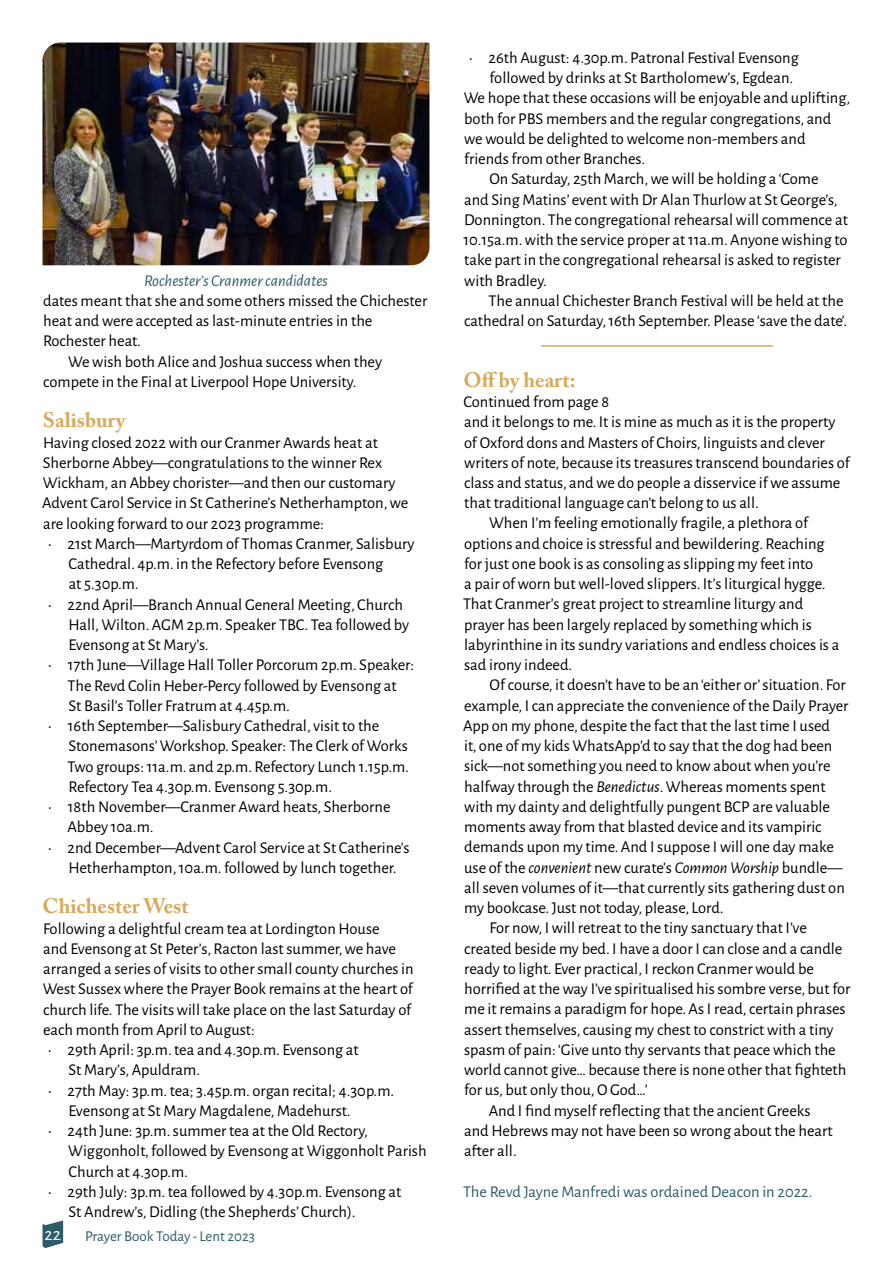
<style>
.page{position:relative;width:893px;height:1263px;background:#fff}
.page>*{position:absolute;margin:0;border:0;box-sizing:border-box;transform-origin:0 0}
.t1{font:700 21px "Adobe Caslon Pro";color:#d8a95a}
.t2{font:18px "Alegreya Sans";color:#fff}
.t3{font:16.5px/20.2px "Alegreya Sans";color:#000}
.t4{font:16.5px "Alegreya Sans";color:#2d5c66}
.t5{font:italic 16.5px "Alegreya Sans";color:#2d5c66}
.t6{font:15px "Alegreya Sans";color:#2d5c66}
.s1{font-style:italic}
</style>
<div class="page">
<svg style="left:43px;top:1220px;width:20px;height:28px"></svg>
<img style="left:43px;top:43px;width:386px;height:222px">
<hr style="left:541px;top:345px;width:231px;height:2px;background:#d8a95a">
<p class="t5" style="left:144px;top:274px;width:185px">Rochester’s Cranmer candidates</p>
<p class="t3" style="left:43px;top:290px;width:386px">dates meant that she and some others missed the Chichester</p>
<p class="t3" style="left:43px;top:310px;width:331px">heat and were accepted as last-minute entries in the</p>
<p class="t3" style="left:43px;top:330px;width:99px">Rochester heat.</p>
<p class="t3" style="left:68px;top:350px;width:315px">We wish both Alice and Joshua success when they</p>
<p class="t3" style="left:43px;top:371px;width:315px">compete in the Final at Liverpool Hope University.</p>
<p class="t1" style="left:43px;top:411px;width:84px">Salisbury</p>
<p class="t3" style="left:42px;top:431px;width:368px">Having closed 2022 with our Cranmer Awards heat at Sherborne Abbey—congratulations to the winner Rex Wickham, an Abbey chorister—and then our customary Advent Carol Service in St Catherine’s Netherhampton, we are looking forward to our 2023 programme:</p>
<p class="t3" style="left:69px;top:534px;width:348px;text-indent:-21px">• 21st March—Martyrdom of Thomas Cranmer, Salisbury<br>Cathedral. 4p.m. in the Refectory before Evensong<br>at 5.30p.m.</p>
<p class="t3" style="left:69px;top:595px;width:342px;text-indent:-21px">• 22nd April—Branch Annual General Meeting, Church<br>Hall, Wilton. AGM 2p.m. Speaker TBC. Tea followed by<br>Evensong at St Mary’s.</p>
<p class="t3" style="left:68px;top:656px;width:348px;text-indent:-20px">• 17th June—Village Hall Toller Porcorum 2p.m. Speaker:<br>The Revd Colin Heber-Percy followed by Evensong at<br>St Basil’s Toller Fratrum at 4.45p.m.</p>
<p class="t3" style="left:68px;top:717px;width:343px;text-indent:-20px">• 16th September—Salisbury Cathedral, visit to the Stonemasons’ Workshop. Speaker: The Clerk of Works Two groups: 11a.m. and 2p.m. Refectory Lunch 1.15p.m.<br>Refectory Tea 4.30p.m. Evensong 5.30p.m.</p>
<p class="t3" style="left:68px;top:798px;width:324px;text-indent:-20px">• 18th November—Cranmer Award heats, Sherborne<br>Abbey 10a.m.</p>
<p class="t3" style="left:48px;top:838px;width:363px;text-align:center">• 2nd December—Advent Carol Service at St Catherine’s<br>Hetherhampton, 10a.m. followed by lunch together.</p>
<p class="t1" style="left:43px;top:897px;width:148px">Chichester West</p>
<p class="t3" style="left:43px;top:917px;width:372px">Following a delightful cream tea at Lordington House<br>and Evensong at St Peter’s, Racton last summer, we have arranged a series of visits to other small county churches in West Sussex where the Prayer Book remains at the heart of church life. The visits will take place on the last Saturday of each month from April to August:</p>
<p class="t3" style="left:68px;top:1041px;width:292px;text-indent:-21px">• 29th April: 3p.m. tea and 4.30p.m. Evensong at<br>St Mary’s, Apuldram.</p>
<p class="t3" style="left:69px;top:1081px;width:327px;text-indent:-21px">• 27th May: 3p.m. tea; 3.45p.m. organ recital; 4.30p.m.<br>Evensong at St Mary Magdalene, Madehurst.</p>
<p class="t3" style="left:68px;top:1122px;width:360px;text-indent:-20px">• 24th June: 3p.m. summer tea at the Old Rectory,<br>Wiggonholt, followed by Evensong at Wiggonholt Parish<br>Church at 4.30p.m.</p>
<p class="t3" style="left:68px;top:1182px;width:334px;text-indent:-21px">• 29th July: 3p.m. tea followed by 4.30p.m. Evensong at<br>St Andrew’s, Didling (the Shepherds’ Church).</p>
<p class="t2" style="left:45px;top:1227px;width:18px">22</p>
<p class="t6" style="left:85px;top:1230px;width:172px">Prayer Book Today - Lent 2023</p>
<p class="t3" style="left:469px;top:48px;width:331px">• 26th August: 4.30p.m. Patronal Festival Evensong</p>
<p class="t3" style="left:489px;top:67px;width:305px">followed by drinks at St Bartholomew’s, Egdean.</p>
<p class="t3" style="left:464px;top:87px;width:388px">We hope that these occasions will be enjoyable and uplifting,</p>
<p class="t3" style="left:464px;top:107px;width:369px">both for PBS members and the regular congregations, and</p>
<p class="t3" style="left:464px;top:128px;width:343px">we would be delighted to welcome non-members and</p>
<p class="t3" style="left:464px;top:148px;width:183px">friends from other Branches.</p>
<p class="t3" style="left:489px;top:168px;width:331px">On Saturday, 25th March, we will be holding a ‘Come</p>
<p class="t3" style="left:464px;top:188px;width:375px">and Sing Matins’ event with Dr Alan Thurlow at St George’s,</p>
<p class="t3" style="left:464px;top:209px;width:385px">Donnington. The congregational rehearsal will commence at</p>
<p class="t3" style="left:463px;top:229px;width:386px">10.15a.m. with the service proper at 11a.m. Anyone wishing to</p>
<p class="t3" style="left:464px;top:249px;width:378px">take part in the congregational rehearsal is asked to register</p>
<p class="t3" style="left:464px;top:269px;width:84px">with Bradley.</p>
<p class="t3" style="left:488px;top:290px;width:357px">The annual Chichester Branch Festival will be held at the</p>
<p class="t3" style="left:464px;top:310px;width:384px">cathedral on Saturday, 16th September. Please ‘save the date’.</p>
<p class="t1" style="left:463px;top:371px;width:114px">Off by heart:</p>
<p class="t3" style="left:463px;top:391px;width:147px">Continued from page 8</p>
<p class="t3" style="left:464px;top:411px;width:373px">and it belongs to me. It is mine as much as it is the property</p>
<p class="t3" style="left:464px;top:431px;width:362px">of Oxford dons and Masters of Choirs, linguists and clever</p>
<p class="t3" style="left:464px;top:451px;width:387px">writers of note, because its treasures transcend boundaries of</p>
<p class="t3" style="left:464px;top:472px;width:378px">class and status, and we do people a disservice if we assume</p>
<p class="t3" style="left:464px;top:492px;width:296px">that traditional language can’t belong to us all.</p>
<p class="t3" style="left:489px;top:512px;width:320px">When I’m feeling emotionally fragile, a plethora of</p>
<p class="t3" style="left:464px;top:532px;width:362px">options and choice is stressful and bewildering. Reaching</p>
<p class="t3" style="left:464px;top:553px;width:351px">for just one book is as consoling as slipping my feet into</p>
<p class="t3" style="left:464px;top:573px;width:363px">a pair of worn but well-loved slippers. It’s liturgical hygge.</p>
<p class="t3" style="left:463px;top:593px;width:342px">That Cranmer’s great project to streamline liturgy and</p>
<p class="t3" style="left:464px;top:613px;width:349px">prayer has been largely replaced by something which is</p>
<p class="t3" style="left:464px;top:634px;width:377px">labyrinthine in its sundry variations and endless choices is a</p>
<p class="t3" style="left:464px;top:656px;width:110px">sad irony indeed.</p>
<p class="t3" style="left:489px;top:674px;width:358px">Of course, it doesn’t have to be an ‘either or’ situation. For</p>
<p class="t3" style="left:464px;top:694px;width:386px">example, I can appreciate the convenience of the Daily Prayer</p>
<p class="t3" style="left:463px;top:715px;width:368px">App on my phone, despite the fact that the last time I used</p>
<p class="t3" style="left:464px;top:735px;width:370px">it, one of my kids WhatsApp’d to say that the dog had been</p>
<p class="t3" style="left:464px;top:755px;width:368px">sick—not something you need to know about when you’re</p>
<p class="t3" style="left:464px;top:775px;width:363px">halfway through the <span class="s1">Benedictus</span>. Whereas moments spent</p>
<p class="t3" style="left:464px;top:796px;width:367px">with my dainty and delightfully pungent BCP are valuable</p>
<p class="t3" style="left:464px;top:816px;width:359px">moments away from that blasted device and its vampiric</p>
<p class="t3" style="left:464px;top:836px;width:371px">demands upon my time. And I suppose I will one day make</p>
<p class="t3" style="left:464px;top:858px;width:380px">use of the <span class="s1">convenient</span> new curate’s <span class="s1">Common Worship</span> bundle—</p>
<p class="t3" style="left:464px;top:877px;width:382px">all seven volumes of it—that currently sits gathering dust on</p>
<p class="t3" style="left:464px;top:897px;width:261px">my bookcase. Just not today, please, Lord.</p>
<p class="t3" style="left:489px;top:917px;width:319px">For now, I will retreat to the tiny sanctuary that I’ve</p>
<p class="t3" style="left:464px;top:937px;width:380px">created beside my bed. I have a door I can close and a candle</p>
<p class="t3" style="left:464px;top:958px;width:351px">ready to light. Ever practical, I reckon Cranmer would be</p>
<p class="t3" style="left:464px;top:978px;width:388px">horrified at the way I’ve spiritualised his sombre verse, but for</p>
<p class="t3" style="left:464px;top:998px;width:383px">me it remains a paradigm for hope. As I read, certain phrases</p>
<p class="t3" style="left:464px;top:1018px;width:371px">assert themselves, causing my chest to constrict with a tiny</p>
<p class="t3" style="left:464px;top:1039px;width:373px">spasm of pain: ‘Give unto thy servants that peace which the</p>
<p class="t3" style="left:464px;top:1059px;width:384px">world cannot give… because there is none other that fighteth</p>
<p class="t3" style="left:464px;top:1079px;width:185px">for us, but only thou, O God…’</p>
<p class="t3" style="left:489px;top:1099px;width:323px">And I find myself reflecting that the ancient Greeks</p>
<p class="t3" style="left:464px;top:1120px;width:370px">and Hebrews may not have been so wrong about the heart</p>
<p class="t3" style="left:464px;top:1140px;width:54px">after all.</p>
<p class="t4" style="left:463px;top:1180px;width:351px">The Revd Jayne Manfredi was ordained Deacon in 2022.</p>
</div>
